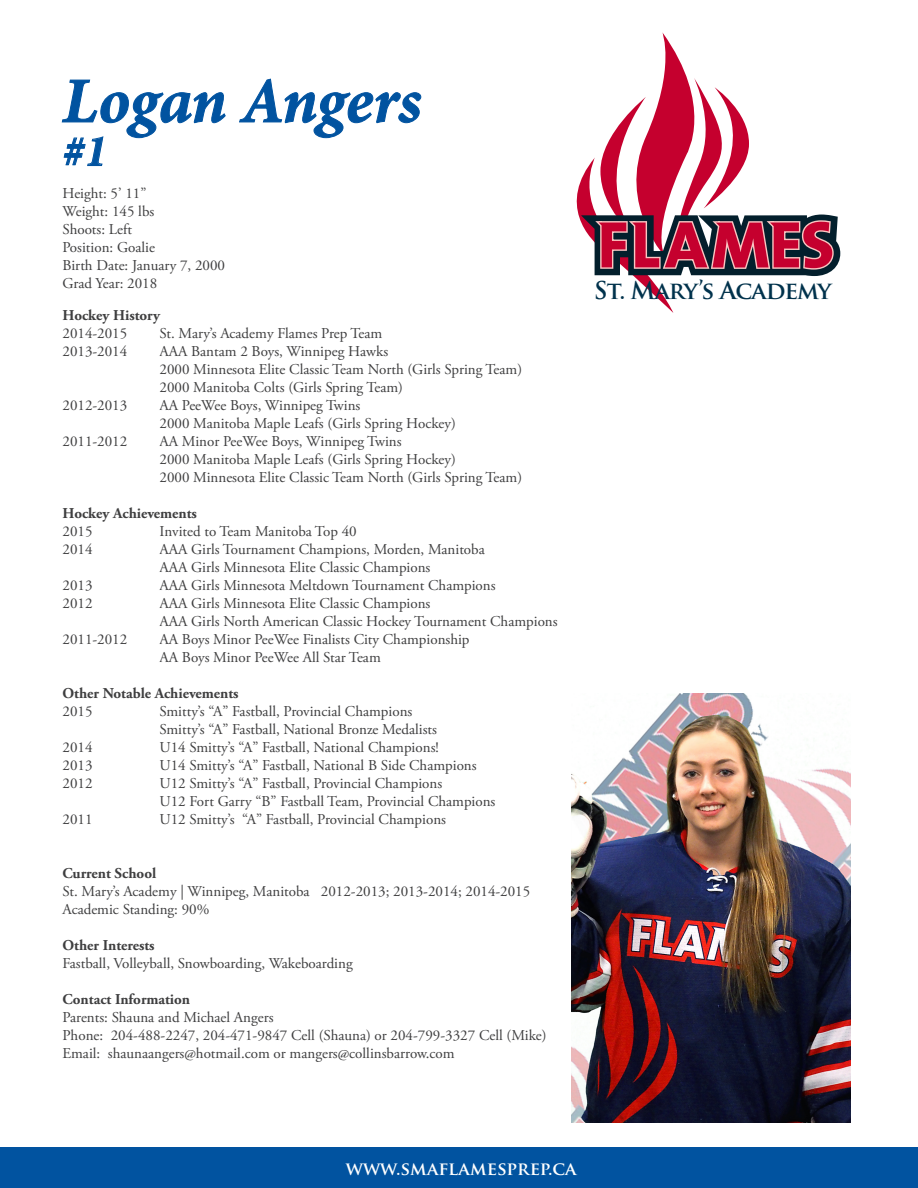
<style>
.page{position:relative;width:918px;height:1188px;background:#fff}
.page>*{position:absolute;margin:0;border:0;box-sizing:border-box;transform-origin:0 0}
.t1{font:italic 700 64.5px "Minion Pro";color:#0153a0}
.t2{font:italic 700 45px "Minion Pro";color:#0153a0}
.t3{font:700 24px "Trajan Pro";letter-spacing:-.04em;color:#00324c}
.t4{font:700 18px "Trajan Pro";color:#fff}
.t5{font:15px/18px "Adobe Garamond Pro";color:#3e3e3f}
.t6{font:700 15px "Adobe Garamond Pro";color:#3e3e3f}
.s1{font-weight:700}
</style>
<div class="page">
<div style="left:0;top:1148px;width:918px;height:40px;background:#0153a0"></div>
<svg style="left:239px;top:79px;width:182px;height:59px"></svg>
<svg style="left:62px;top:80px;width:164px;height:86px"></svg>
<svg style="left:577px;top:32px;width:263px;height:281px"></svg>
<img style="left:571px;top:693px;width:279px;height:429px">
<p class="t1" style="left:63px;top:55px;width:360px">Logan Angers</p>
<p class="t2" style="left:63px;top:119px;width:46px">#1</p>
<p class="t5" style="left:63px;top:184px;width:85px">Height: 5’ 11”</p>
<p class="t5" style="left:63px;top:202px;width:93px">Weight: 145 lbs</p>
<p class="t5" style="left:63px;top:220px;width:71px">Shoots: Left</p>
<p class="t5" style="left:63px;top:238px;width:94px">Position: Goalie</p>
<p class="t5" style="left:63px;top:256px;width:164px">Birth Date: January 7, 2000</p>
<p class="t5" style="left:63px;top:274px;width:96px">Grad Year: 2018</p>
<p class="t6" style="left:63px;top:307px;width:99px">Hockey History</p>
<p class="t5" style="left:63px;top:325px;width:66px">2014-2015</p>
<p class="t5" style="left:160px;top:325px;width:224px">St. Mary’s Academy Flames Prep Team</p>
<p class="t5" style="left:63px;top:343px;width:66px">2013-2014</p>
<p class="t5" style="left:160px;top:343px;width:230px">AAA Bantam 2 Boys, Winnipeg Hawks</p>
<p class="t5" style="left:160px;top:361px;width:364px">2000 Minnesota Elite Classic Team North (Girls Spring Team)</p>
<p class="t5" style="left:160px;top:379px;width:245px">2000 Manitoba Colts (Girls Spring Team)</p>
<p class="t5" style="left:63px;top:397px;width:66px">2012-2013</p>
<p class="t5" style="left:160px;top:397px;width:202px">AA PeeWee Boys, Winnipeg Twins</p>
<p class="t5" style="left:160px;top:415px;width:298px">2000 Manitoba Maple Leafs (Girls Spring Hockey)</p>
<p class="t5" style="left:63px;top:433px;width:66px">2011-2012</p>
<p class="t5" style="left:160px;top:433px;width:244px">AA Minor PeeWee Boys, Winnipeg Twins</p>
<p class="t5" style="left:160px;top:451px;width:298px">2000 Manitoba Maple Leafs (Girls Spring Hockey)</p>
<p class="t5" style="left:160px;top:469px;width:364px">2000 Minnesota Elite Classic Team North (Girls Spring Team)</p>
<p class="t6" style="left:63px;top:505px;width:136px">Hockey Achievements</p>
<p class="t5" style="left:63px;top:523px;width:31px">2015</p>
<p class="t5" style="left:160px;top:523px;width:199px">Invited to Team Manitoba Top 40</p>
<p class="t5" style="left:63px;top:541px;width:31px">2014</p>
<p class="t5" style="left:160px;top:541px;width:327px">AAA Girls Tournament Champions, Morden, Manitoba</p>
<p class="t5" style="left:160px;top:559px;width:272px">AAA Girls Minnesota Elite Classic Champions</p>
<p class="t5" style="left:63px;top:577px;width:31px">2013</p>
<p class="t5" style="left:160px;top:577px;width:338px">AAA Girls Minnesota Meltdown Tournament Champions</p>
<p class="t5" style="left:63px;top:595px;width:31px">2012</p>
<p class="t5" style="left:160px;top:595px;width:272px">AAA Girls Minnesota Elite Classic Champions</p>
<p class="t5" style="left:160px;top:613px;width:400px">AAA Girls North American Classic Hockey Tournament Champions</p>
<p class="t5" style="left:63px;top:631px;width:66px">2011-2012</p>
<p class="t5" style="left:160px;top:631px;width:312px">AA Boys Minor PeeWee Finalists City Championship</p>
<p class="t5" style="left:160px;top:649px;width:223px">AA Boys Minor PeeWee All Star Team</p>
<p class="t6" style="left:63px;top:685px;width:178px">Other Notable Achievements</p>
<p class="t5" style="left:63px;top:703px;width:31px">2015</p>
<p class="t5" style="left:160px;top:703px;width:254px">Smitty’s “A” Fastball, Provincial Champions</p>
<p class="t5" style="left:160px;top:721px;width:279px">Smitty’s “A” Fastball, National Bronze Medalists</p>
<p class="t5" style="left:63px;top:739px;width:31px">2014</p>
<p class="t5" style="left:160px;top:739px;width:281px">U14 Smitty’s “A” Fastball, National Champions!</p>
<p class="t5" style="left:63px;top:757px;width:31px">2013</p>
<p class="t5" style="left:160px;top:757px;width:319px">U14 Smitty’s “A” Fastball, National B Side Champions</p>
<p class="t5" style="left:63px;top:775px;width:31px">2012</p>
<p class="t5" style="left:160px;top:775px;width:284px">U12 Smitty’s “A” Fastball, Provincial Champions</p>
<p class="t5" style="left:160px;top:793px;width:337px">U12 Fort Garry “B” Fastball Team, Provincial Champions</p>
<p class="t5" style="left:63px;top:811px;width:31px">2011</p>
<p class="t5" style="left:160px;top:811px;width:288px">U12 Smitty’s “A” Fastball, Provincial Champions</p>
<p class="t6" style="left:63px;top:865px;width:95px">Current School</p>
<p class="t5" style="left:63px;top:883px;width:469px">St. Mary’s Academy | Winnipeg, Manitoba 2012-2013; 2013-2014; 2014-2015</p>
<p class="t5" style="left:63px;top:901px;width:148px">Academic Standing: 90%</p>
<p class="t5" style="left:63px;top:937px;width:292px"><span class="s1">Other Interests<br></span>Fastball, Volleyball, Snowboarding, Wakeboarding</p>
<p class="t5" style="left:63px;top:991px;width:213px"><span class="s1">Contact Information<br></span>Parents: Shauna and Michael Angers</p>
<p class="t5" style="left:63px;top:1027px;width:486px">Phone: 204-488-2247, 204-471-9847 Cell (Shauna) or 204-799-3327 Cell (Mike)</p>
<p class="t5" style="left:63px;top:1045px;width:394px">Email: shaunaangers@hotmail.com or mangers@collinsbarrow.com</p>
<p class="t3" style="left:594px;top:275px;width:239px">St. Mary’s Academy</p>
<p class="t4" style="left:346px;top:1157px;width:232px">www.smaflamesprep.ca</p>
</div>
